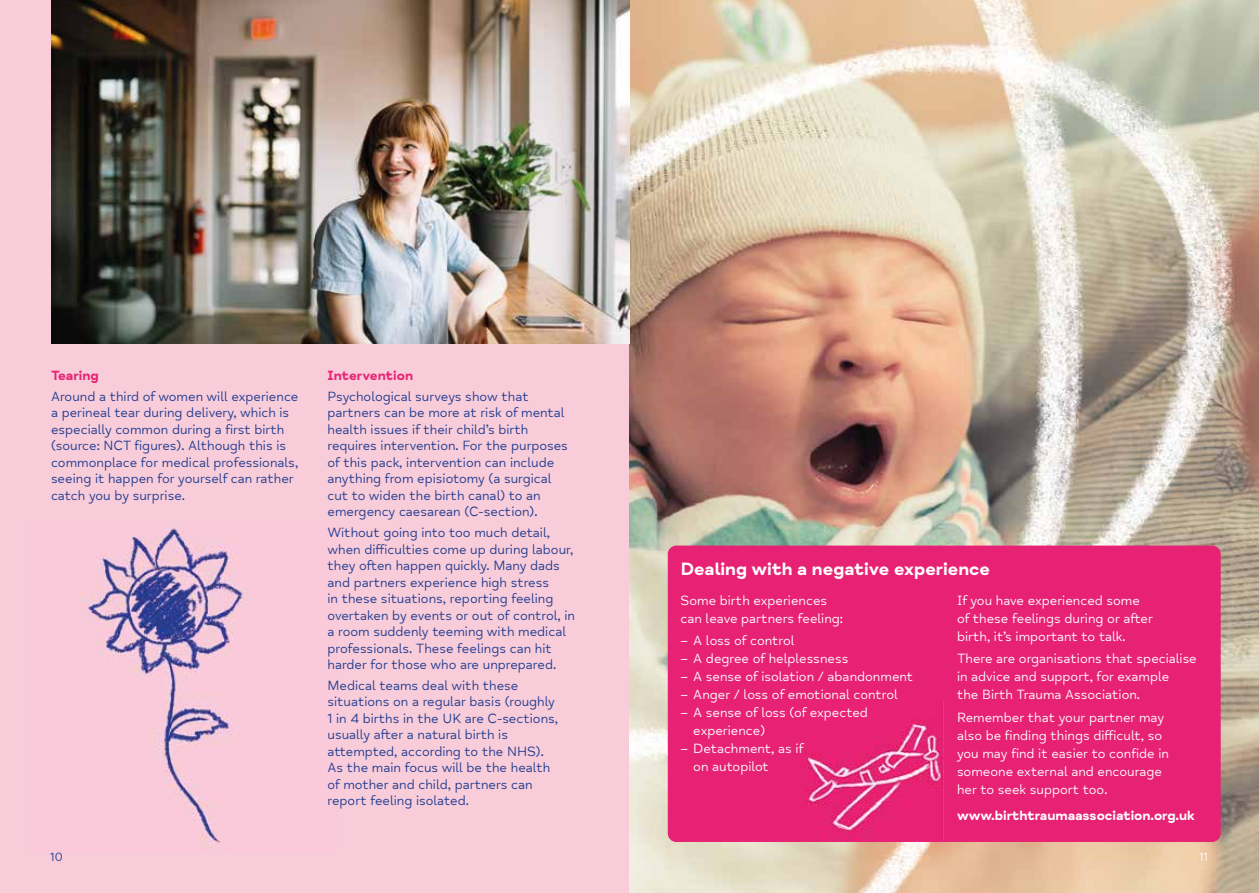
<style>
.page{position:relative;width:1259px;height:893px;background:#fff}
.page>*{position:absolute;margin:0;border:0;box-sizing:border-box;transform-origin:0 0}
.t1{font:700 18px "Mind Meridian";color:#fff}
.t2{font:13.5px/16.5px "Mind Meridian";color:#1f3c90}
.t3{font:13.5px/18px "Mind Meridian";color:#fff}
.t4{font:700 13.5px "Mind Meridian";letter-spacing:-.005em;color:#fff}
.t5{font:700 13.5px "Mind Meridian";color:#e72274}
.t6{font:12px "Mind Meridian";color:#1f3c90}
.t7{font:12px "Mind Meridian";color:#fff}
</style>
<div class="page">
<div style="left:0;top:0;width:629px;height:893px;background:#f9ccd9"></div>
<img style="left:629px;top:0;width:630px;height:893px">
<img style="left:51px;top:0;width:578px;height:343px">
<img style="left:79px;top:528px;width:171px;height:320px">
<div style="left:668px;top:546px;width:552px;height:296px;background:#e72274;border-radius:9px"></div>
<img style="left:805px;top:719px;width:138px;height:121px">
<p class="t5" style="left:51px;top:368px;width:49px">Tearing</p>
<p class="t2" style="left:51px;top:388px;width:249px">Around a third of women will experience a perineal tear during delivery, which is especially common during a first birth (source: NCT figures). Although this is commonplace for medical professionals, seeing it happen for yourself can rather catch you by surprise.</p>
<p class="t5" style="left:327px;top:368px;width:87px">Intervention</p>
<p class="t2" style="left:327px;top:388px;width:242px">Psychological surveys show that partners can be more at risk of mental health issues if their child’s birth requires intervention. For the purposes of this pack, intervention can include anything from episiotomy (a surgical cut to widen the birth canal) to an emergency caesarean (C-section).</p>
<p class="t2" style="left:327px;top:525px;width:249px">Without going into too much detail, when difficulties come up during labour, they often happen quickly. Many dads and partners experience high stress<br>in these situations, reporting feeling overtaken by events or out of control, in a room suddenly teeming with medical professionals. These feelings can hit harder for those who are unprepared.</p>
<p class="t2" style="left:327px;top:677px;width:232px">Medical teams deal with these situations on a regular basis (roughly 1 in 4 births in the UK are C-sections, usually after a natural birth is attempted, according to the NHS).<br>As the main focus will be the health of mother and child, partners can report feeling isolated.</p>
<h1 class="t1" style="left:680px;top:558px;width:311px">Dealing with a negative experience</h1>
<p class="t3" style="left:680px;top:592px;width:164px">Some birth experiences can leave partners feeling:</p>
<p class="t3" style="left:680px;top:632px;width:115px">– A loss of control</p>
<p class="t3" style="left:680px;top:650px;width:169px">– A degree of helplessness</p>
<p class="t3" style="left:680px;top:668px;width:234px">– A sense of isolation / abandonment</p>
<p class="t3" style="left:680px;top:686px;width:219px">– Anger / loss of emotional control</p>
<p class="t3" style="left:693px;top:704px;width:176px;text-indent:-13px">– A sense of loss (of expected experience)</p>
<p class="t3" style="left:693px;top:740px;width:112px;text-indent:-13px">– Detachment, as if on autopilot</p>
<p class="t3" style="left:957px;top:592px;width:197px">If you have experienced some of these feelings during or after birth, it’s important to talk.</p>
<p class="t3" style="left:957px;top:650px;width:241px">There are organisations that specialise in advice and support, for example<br>the Birth Trauma Association.</p>
<p class="t3" style="left:957px;top:708px;width:213px">Remember that your partner may also be finding things difficult, so you may find it easier to confide in someone external and encourage her to seek support too.</p>
<p class="t4" style="left:957px;top:807px;width:239px">www.birthtraumaassociation.org.uk</p>
<p class="t6" style="left:50px;top:850px;width:14px">10</p>
<p class="t7" style="left:1199px;top:850px;width:10px">11</p>
</div>
